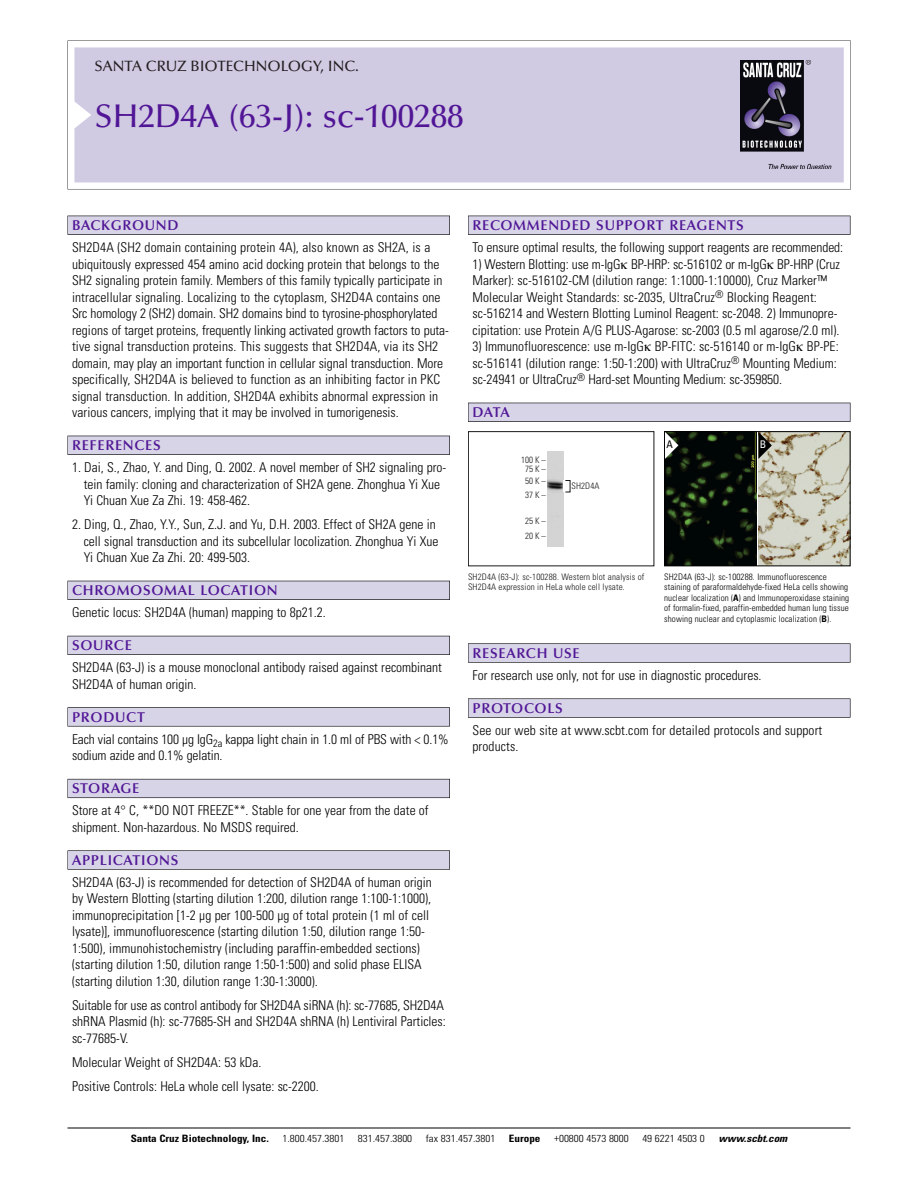
<style>
.page{position:relative;width:918px;height:1188px;background:#fff}
.page>*{position:absolute;margin:0;border:0;box-sizing:border-box;transform-origin:0 0}
.t1{font:500 33px "Optima";color:#511695}
.t2{font:500 15px "Optima";color:#231f20}
.t3{font:600 14.25px "Optima";letter-spacing:.05em;color:#511695}
.t4{font:300 condensed 13.5px/16.5px "Univers";color:#000}
.t5{font:condensed 10.5px "Univers";color:#000}
.t6{font:condensed 10.5px "Univers";color:#fff}
.t7{font:300 condensed 10.2px "Univers";color:#000;scale:1.1 1}
.t8{font:700 condensed 10.2px "Univers";color:#000;scale:1.1 1}
.t9{font:italic 700 condensed 10.2px "Univers";color:#000;scale:1.1 1}
.t10{font:300 condensed 9px/10.5px "Univers";letter-spacing:.01em;color:#000}
.t11{font:300 condensed 9px/10.5px "Univers";letter-spacing:.015em;color:#191919}
.s1{font-weight:700}
</style>
<div class="page">
<svg style="left:74px;top:41px;width:777px;height:148px"></svg>
<div style="left:74px;top:47px;width:770px;height:135px;background:#d1cae3"></div>
<img style="left:741px;top:60px;width:90px;height:108px">
<div style="left:68px;top:216px;width:382px;height:19px;background:#535256"></div>
<div style="left:68px;top:216px;width:381px;height:18px;background:#d7d4e8"></div>
<div style="left:68px;top:436px;width:382px;height:19px;background:#525156"></div>
<div style="left:68px;top:436px;width:381px;height:18px;background:#d7d4e8"></div>
<div style="left:68px;top:581px;width:382px;height:19px;background:#515057"></div>
<div style="left:68px;top:581px;width:381px;height:18px;background:#d7d4e8"></div>
<div style="left:68px;top:636px;width:382px;height:19px;background:#535259"></div>
<div style="left:68px;top:636px;width:381px;height:18px;background:#d7d4e8"></div>
<svg style="left:68px;top:707px;width:382px;height:20px"></svg>
<div style="left:68px;top:708px;width:381px;height:18px;background:#d7d4e8"></div>
<div style="left:68px;top:779px;width:382px;height:19px;background:#64626c"></div>
<div style="left:68px;top:779px;width:381px;height:18px;background:#d7d4e8"></div>
<div style="left:68px;top:850px;width:382px;height:20px;background:#636364"></div>
<div style="left:68px;top:851px;width:381px;height:18px;background:#d7d4e8"></div>
<div style="left:468px;top:216px;width:382px;height:19px;background:#535256"></div>
<div style="left:468px;top:216px;width:382px;height:18px;background:#d7d4e8"></div>
<div style="left:468px;top:403px;width:382px;height:19px;background:#525156"></div>
<div style="left:468px;top:403px;width:382px;height:18px;background:#d7d4e8"></div>
<div style="left:468px;top:643px;width:382px;height:20px;background:#666"></div>
<div style="left:468px;top:644px;width:382px;height:18px;background:#d7d4e8"></div>
<svg style="left:468px;top:698px;width:382px;height:20px"></svg>
<div style="left:468px;top:699px;width:382px;height:18px;background:#d7d4e8"></div>
<hr style="left:68px;top:1128px;width:782px;height:1px;background:#000">
<img style="left:758px;top:433px;width:90px;height:131px">
<img style="left:666px;top:433px;width:90px;height:131px">
<div style="left:664px;top:431px;width:186px;height:135px;border:1px solid #000"></div>
<svg style="left:758px;top:432px;width:14px;height:27px"></svg>
<svg style="left:665px;top:432px;width:13px;height:27px"></svg>
<div style="left:468px;top:431px;width:186px;height:135px;border:1px solid #191919"></div>
<img style="left:547px;top:451px;width:17px;height:95px">
<p class="t2" style="left:94px;top:60px;width:266px">SANTA CRUZ BIOTECHNOLOGY, INC.</p>
<p class="t1" style="left:94px;top:102px;width:371px">SH2D4A (63-J): sc-100288</p>
<p class="t3" style="left:72px;top:219px;width:108px">BACKGROUND</p>
<p class="t4" style="left:72px;top:240px;width:378px">SH2D4A (SH2 domain containing protein 4A), also known as SH2A, is a ubiquitously expressed 454 amino acid docking protein that belongs to the SH2 signaling protein family. Members of this family typically participate in intracellular signaling. Localizing to the cytoplasm, SH2D4A contains one Src homology 2 (SH2) domain. SH2 domains bind to tyrosine-phosphorylated regions of target proteins, frequently linking activated growth factors to puta&shy;tive signal transduction proteins. This suggests that SH2D4A, via its SH2 domain, may play an important function in cellular signal transduction. More specifically, SH2D4A is believed to function as an inhibiting factor in PKC signal transduction. In addition, SH2D4A exhibits abnormal expression in various cancers, implying that it may be involved in tumorigenesis.</p>
<p class="t3" style="left:72px;top:439px;width:90px">REFERENCES</p>
<p class="t4" style="left:84px;top:460px;width:364px;text-indent:-12px">1. Dai, S., Zhao, Y. and Ding, Q. 2002. A novel member of SH2 signaling pro&shy;tein family: cloning and characterization of SH2A gene. Zhonghua Yi Xue<br>Yi Chuan Xue Za Zhi. 19: 458-462.</p>
<p class="t4" style="left:84px;top:517px;width:356px;text-indent:-12px">2. Ding, Q., Zhao, Y.Y., Sun, Z.J. and Yu, D.H. 2003. Effect of SH2A gene in cell signal transduction and its subcellular locolization. Zhonghua Yi Xue<br>Yi Chuan Xue Za Zhi. 20: 499-503.</p>
<p class="t3" style="left:72px;top:584px;width:207px">CHROMOSOMAL LOCATION</p>
<p class="t4" style="left:72px;top:606px;width:255px">Genetic locus: SH2D4A (human) mapping to 8p21.2.</p>
<p class="t3" style="left:72px;top:639px;width:61px">SOURCE</p>
<p class="t4" style="left:72px;top:661px;width:372px">SH2D4A (63-J) is a mouse monoclonal antibody raised against recombinant<br>SH2D4A of human origin.</p>
<p class="t3" style="left:72px;top:711px;width:74px">PRODUCT</p>
<p class="t4" style="left:72px;top:732px;width:378px">Each vial contains 100 µg IgG<sub>2a</sub> kappa light chain in 1.0 ml of PBS with &lt; 0.1% sodium azide and 0.1% gelatin.</p>
<p class="t3" style="left:72px;top:783px;width:69px">STORAGE</p>
<p class="t4" style="left:72px;top:804px;width:358px">Store at 4° C, **DO NOT FREEZE**. Stable for one year from the date of shipment. Non-hazardous. No MSDS required.</p>
<p class="t3" style="left:72px;top:854px;width:108px">APPLICATIONS</p>
<p class="t4" style="left:72px;top:875px;width:361px">SH2D4A (63-J) is recommended for detection of SH2D4A of human origin by Western Blotting (starting dilution 1:200, dilution range 1:100-1:1000), immunoprecipitation [1-2 µg per 100-500 µg of total protein (1 ml of cell lysate)], immunofluorescence (starting dilution 1:50, dilution range 1:50- 1:500), immunohistochemistry (including paraffin-embedded sections) (starting dilution 1:50, dilution range 1:50-1:500) and solid phase ELISA (starting dilution 1:30, dilution range 1:30-1:3000).</p>
<p class="t4" style="left:72px;top:998px;width:375px">Suitable for use as control antibody for SH2D4A siRNA (h): sc-77685, SH2D4A shRNA Plasmid (h): sc-77685-SH and SH2D4A shRNA (h) Lentiviral Particles: sc-77685-V.</p>
<p class="t4" style="left:72px;top:1055px;width:191px">Molecular Weight of SH2D4A: 53 kDa.</p>
<p class="t4" style="left:72px;top:1079px;width:248px">Positive Controls: HeLa whole cell lysate: sc-2200.</p>
<p class="t3" style="left:473px;top:219px;width:273px">RECOMMENDED SUPPORT REAGENTS</p>
<p class="t4" style="left:473px;top:240px;width:372px">To ensure optimal results, the following support reagents are recommended:</p>
<p class="t4" style="left:473px;top:257px;width:369px">1) Western Blotting: use m-IgG BP-HRP: sc-516102 or m-IgG BP-HRP (Cruz Marker): sc-516102-CM (dilution range: 1:1000-1:10000), Cruz Marker™ Molecular Weight Standards: sc-2035, UltraCruz<sup>®</sup> Blocking Reagent: sc-516214 and Western Blotting Luminol Reagent: sc-2048. 2) Immunopre&shy;cipitation: use Protein A/G PLUS-Agarose: sc-2003 (0.5 ml agarose/2.0 ml).</p>
<p class="t4" style="left:473px;top:339px;width:368px">3) Immunofluorescence: use m-IgG BP-FITC: sc-516140 or m-IgG BP-PE: sc-516141 (dilution range: 1:50-1:200) with UltraCruz<sup>®</sup> Mounting Medium: sc-24941 or UltraCruz<sup>®</sup> Hard-set Mounting Medium: sc-359850.</p>
<p class="t3" style="left:473px;top:406px;width:39px">DATA</p>
<p class="t11" style="left:521px;top:456px;width:26px;line-height:9px;text-align:center">100 K –<br>75 K –</p>
<p class="t11" style="left:525px;top:475px;width:22px;line-height:13.6px">50 K –<br>37 K –</p>
<p class="t11" style="left:525px;top:514px;width:22px;line-height:15.3px">25 K –<br>20 K –</p>
<p class="t11" style="left:571px;top:481px;width:30px">SH2D4A</p>
<p class="t11" style="left:468px;top:572px;width:178px">SH2D4A (63-J): sc-100288. Western blot analysis of<br>SH2D4A expression in HeLa whole cell lysate.</p>
<p class="t5" style="left:667px;top:441px;width:8px">A</p>
<p class="t6" style="left:760px;top:441px;width:8px">B</p>
<p class="t10" style="left:664px;top:572px;width:187px">SH2D4A (63-J): sc-100288. Immunofluorescence staining of paraformaldehyde-fixed HeLa cells showing nuclear localization (<span class="s1">A</span>) and Immunoperoxidase staining of formalin-fixed, paraffin-embedded human lung tissue showing nuclear and cytoplasmic localization (<span class="s1">B</span>).</p>
<p class="t3" style="left:473px;top:647px;width:109px">RESEARCH USE</p>
<p class="t4" style="left:473px;top:668px;width:291px">For research use only, not for use in diagnostic procedures.</p>
<p class="t3" style="left:473px;top:702px;width:92px">PROTOCOLS</p>
<p class="t4" style="left:473px;top:723px;width:351px">See our web site at www.scbt.com for detailed protocols and support products.</p>
<p class="t8" style="left:131px;top:1135px;width:127px">Santa Cruz Biotechnology, Inc.</p>
<p class="t7" style="left:282px;top:1135px;width:58px">1.800.457.3801</p>
<p class="t7" style="left:358px;top:1135px;width:51px">831.457.3800</p>
<p class="t7" style="left:426px;top:1135px;width:65px">fax 831.457.3801</p>
<p class="t8" style="left:509px;top:1135px;width:30px">Europe</p>
<p class="t7" style="left:554px;top:1135px;width:69px">+00800 4573 8000</p>
<p class="t7" style="left:642px;top:1135px;width:58px">49 6221 4503 0</p>
<p class="t9" style="left:719px;top:1135px;width:66px">www.scbt.com</p>
</div>
